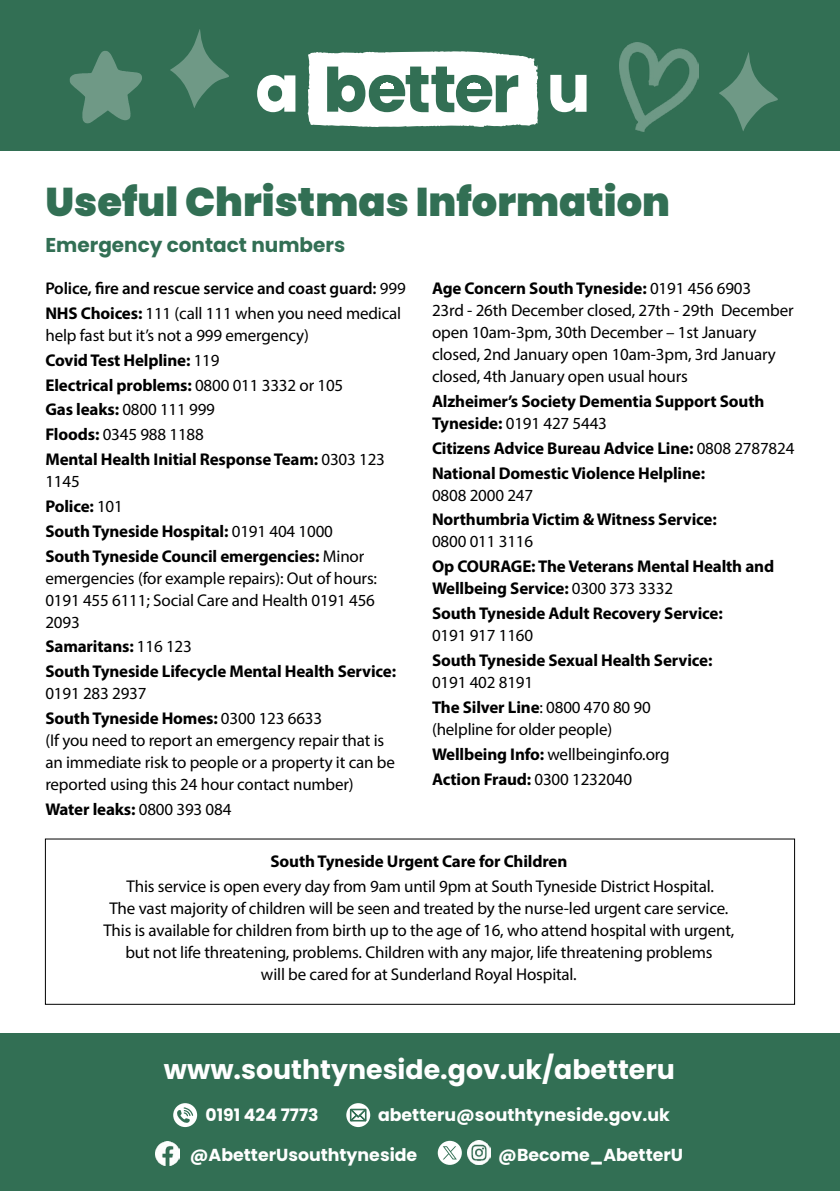
<style>
.page{position:relative;width:840px;height:1191px;background:#fff}
.page>*{position:absolute;margin:0;border:0;box-sizing:border-box;transform-origin:0 0}
.t1{font:900 40px "Poppins";color:#326f54}
.t2{font:700 26.8px "Poppins";color:#fff}
.t3{font:700 20px "Poppins";color:#326f54}
.t4{font:700 17.4px "Poppins";color:#fff}
.t5{font:700 17.2px "Poppins";color:#fff}
.t6{font:17px/22px "Myriad Pro";letter-spacing:-.01em;color:#000}
.t7{font:700 17px/24.8px "Myriad Pro";letter-spacing:-.01em;color:#000}
.t8{font:600 17px/24.8px "Myriad Pro";letter-spacing:-.01em;color:#000}
.s1{font-weight:400}
.s2{font-weight:700}
</style>
<div class="page">
<div style="left:0;top:0;width:839px;height:150px;background:#326f54"></div>
<svg style="left:307px;top:51px;width:231px;height:76px"></svg>
<svg style="left:257px;top:75px;width:38px;height:37px"></svg>
<svg style="left:550px;top:75px;width:36px;height:37px"></svg>
<svg style="left:70px;top:51px;width:72px;height:72px"></svg>
<svg style="left:170px;top:29px;width:59px;height:79px"></svg>
<img style="left:619px;top:43px;width:79px;height:88px">
<svg style="left:719px;top:52px;width:58px;height:79px"></svg>
<div style="left:0;top:1033px;width:839px;height:158px;background:#326f54"></div>
<img style="left:156px;top:1141px;width:24px;height:24px">
<svg style="left:346px;top:1103px;width:24px;height:24px"></svg>
<svg style="left:350px;top:1109px;width:16px;height:12px"></svg>
<div style="left:173px;top:1103px;width:24px;height:24px;background:#fff;border-radius:50%"></div>
<svg style="left:177px;top:1107px;width:16px;height:15px"></svg>
<svg style="left:437px;top:1140px;width:24px;height:24px"></svg>
<svg style="left:442px;top:1146px;width:14px;height:13px"></svg>
<img style="left:467px;top:1141px;width:23px;height:23px">
<h1 class="t1" style="left:45px;top:179px;width:626px">Useful Christmas Information</h1>
<p class="t3" style="left:45px;top:233px;width:301px">Emergency contact numbers</p>
<p class="t8" style="left:45px;top:275px;width:361px">Police, fire and rescue service and coast guard: <span class="s1">999<br></span><span class="s2">NHS Choices:</span> <span class="s1">111 (call 111 when you need medical</span></p>
<p class="t7" style="left:45px;top:322px;width:341px"><span class="s1">help fast but it’s not a 999 emergency)<br></span>Covid Test Helpline: <span class="s1">119<br></span>Electrical problems: <span class="s1">0800 011 3332 or 105<br></span>Gas leaks: <span class="s1">0800 111 999<br></span>Floods: <span class="s1">0345 988 1188<br></span>Mental Health Initial Response Team: <span class="s1">0303 123</span></p>
<p class="t7" style="left:45px;top:468px;width:320px"><span class="s1">1145<br></span>Police: <span class="s1">101<br></span>South Tyneside Hospital: <span class="s1">0191 404 1000<br></span>South Tyneside Council emergencies: <span class="s1">Minor</span></p>
<p class="t6" style="left:45px;top:566px;width:333px">emergencies (for example repairs): Out of hours:<br>0191 455 6111; Social Care and Health 0191 456<br>2093</p>
<p class="t7" style="left:45px;top:634px;width:352px">Samaritans: <span class="s1">116 123<br></span>South Tyneside Lifecycle Mental Health Service:</p>
<p class="t6" style="left:45px;top:681px;width:278px;line-height:24.8px">0191 283 2937<br><span class="s2">South Tyneside Homes:</span> 0300 123 6633</p>
<p class="t6" style="left:45px;top:729px;width:351px">(If you need to report an emergency repair that is an immediate risk to people or a property it can be reported using this 24 hour contact number)</p>
<p class="t7" style="left:45px;top:796px;width:187px">Water leaks: <span class="s1">0800 393 084</span></p>
<p class="t6" style="left:432px;top:277px;width:363px"><span class="s2">Age Concern South Tyneside:</span> 0191 456 6903<br>23rd - 26th December closed, 27th - 29th December open 10am-3pm, 30th December – 1st January closed, 2nd January open 10am-3pm, 3rd January closed, 4th January open usual hours</p>
<p class="t7" style="left:432px;top:389px;width:334px;line-height:22px">Alzheimer’s Society Dementia Support South<br>Tyneside: <span class="s1">0191 427 5443</span></p>
<p class="t7" style="left:432px;top:435px;width:364px">Citizens Advice Bureau Advice Line: <span class="s1">0808 2787824<br></span>National Domestic Violence Helpline:</p>
<p class="t6" style="left:432px;top:483px;width:103px">0808 2000 247</p>
<p class="t7" style="left:432px;top:507px;width:286px">Northumbria Victim &amp; Witness Service:</p>
<p class="t6" style="left:432px;top:530px;width:103px">0800 011 3116</p>
<p class="t7" style="left:432px;top:555px;width:343px;line-height:22px">Op COURAGE: The Veterans Mental Health and<br>Wellbeing Service: <span class="s1">0300 373 3332</span></p>
<p class="t7" style="left:432px;top:600px;width:292px">South Tyneside Adult Recovery Service:</p>
<p class="t6" style="left:432px;top:624px;width:103px">0191 917 1160</p>
<p class="t7" style="left:432px;top:647px;width:282px">South Tyneside Sexual Health Service:</p>
<p class="t6" style="left:432px;top:669px;width:220px;line-height:24.8px">0191 402 8191<br><span class="s2">The Silver Line</span>: 0800 470 80 90</p>
<p class="t6" style="left:432px;top:716px;width:239px;line-height:24.8px">(helpline for older people)<br><span class="s2">Wellbeing Info:</span> wellbeinginfo.org<br><span class="s2">Action Fraud:</span> 0300 1232040</p>
<p class="t7" style="left:270px;top:848px;width:298px">South Tyneside Urgent Care for Children</p>
<p class="t6" style="left:103px;top:875px;width:632px;text-align:center">This service is open every day from 9am until 9pm at South Tyneside District Hospital.<br>The vast majority of children will be seen and treated by the nurse-led urgent care service.<br>This is available for children from birth up to the age of 16, who attend hospital with urgent, but not life threatening, problems. Children with any major, life threatening problems<br>will be cared for at Sunderland Royal Hospital.</p>
<h2 class="t2" style="left:164px;top:1054px;width:512px">www.southtyneside.gov.uk/abetteru</h2>
<p class="t5" style="left:205px;top:1104px;width:114px">0191 424 7773</p>
<p class="t4" style="left:378px;top:1104px;width:293px">abetteru@southtyneside.gov.uk</p>
<p class="t4" style="left:190px;top:1144px;width:229px">@AbetterUsouthtyneside</p>
<p class="t4" style="left:498px;top:1144px;width:186px">@Become_AbetterU</p>
</div>
